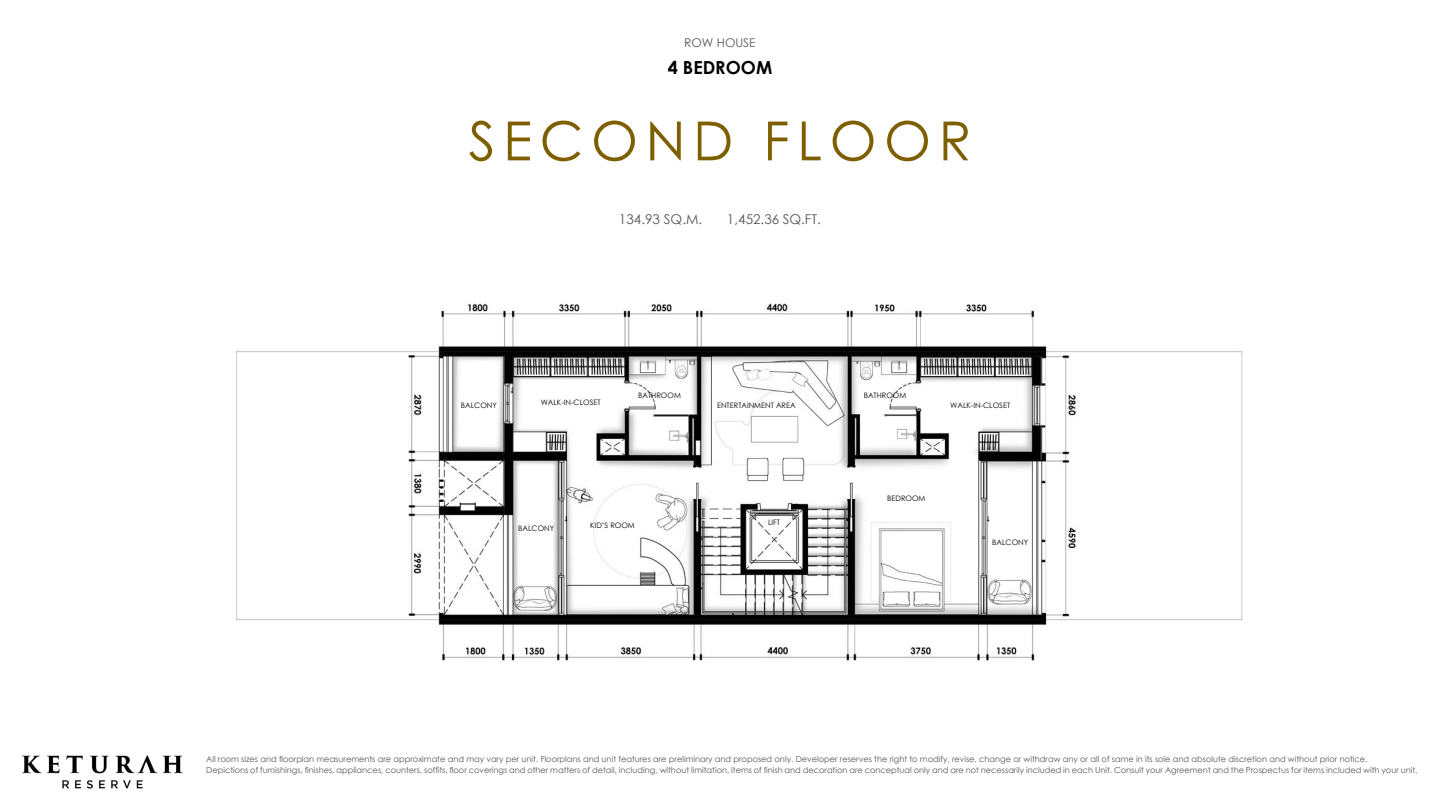
<style>
.page{position:relative;width:1440px;height:810px;background:#fff}
.page>*{position:absolute;margin:0;border:0;box-sizing:border-box;transform-origin:0 0}
.t1{font:54px "Century Gothic";letter-spacing:.14em;color:#7e5f00}
.t2{font:700 18px "Century Gothic";color:#000}
.t3{font:13.5px "Century Gothic";color:#57585b}
.t4{font:12px "Century Gothic";color:#57585b}
.t5{font:8.25px/11.2px "Century Gothic";color:#57585b}
.t6{font:7.5px "Century Gothic";color:#000}
</style>
<div class="page">
<img style="left:236px;top:303px;width:1007px;height:358px">
<img style="left:22px;top:755px;width:161px;height:34px">
<h3 class="t4" style="left:684px;top:34px;width:73px">ROW HOUSE</h3>
<h2 class="t2" style="left:668px;top:53px;width:106px">4 BEDROOM</h2>
<h1 class="t1" style="left:469px;top:103px;width:504px">SECOND FLOOR</h1>
<h3 class="t3" style="left:619px;top:210px;width:85px">134.93 SQ.M.</h3>
<h3 class="t3" style="left:727px;top:210px;width:96px">1,452.36 SQ.FT.</h3>
<p class="t6" style="left:461px;top:400px;width:37px">BALCONY</p>
<p class="t6" style="left:541px;top:397px;width:61px">WALK-IN-CLOSET</p>
<p class="t6" style="left:638px;top:390px;width:44px">BATHROOM</p>
<p class="t6" style="left:717px;top:400px;width:80px">ENTERTAINMENT AREA</p>
<p class="t6" style="left:864px;top:390px;width:44px">BATHROOM</p>
<p class="t6" style="left:950px;top:400px;width:61px">WALK-IN-CLOSET</p>
<p class="t6" style="left:887px;top:493px;width:40px">BEDROOM</p>
<p class="t6" style="left:518px;top:523px;width:37px">BALCONY</p>
<p class="t6" style="left:590px;top:520px;width:46px">KID’S ROOM</p>
<p class="t6" style="left:768px;top:517px;width:13px">LIFT</p>
<p class="t6" style="left:992px;top:537px;width:37px">BALCONY</p>
<p class="t5" style="left:206px;top:753px;width:1213px">All room sizes and floorplan measurements are approximate and may vary per unit. Floorplans and unit features are preliminary and proposed only. Developer reserves the right to modify, revise, change or withdraw any or all of same in its sole and absolute discretion and without prior notice.<br>Depictions of furnishings, finishes, appliances, counters, soffits, floor coverings and other matters of detail, including, without limitation, items of finish and decoration are conceptual only and are not necessarily included in each Unit. Consult your Agreement and the Prospectus for items included with your unit.</p>
</div>
